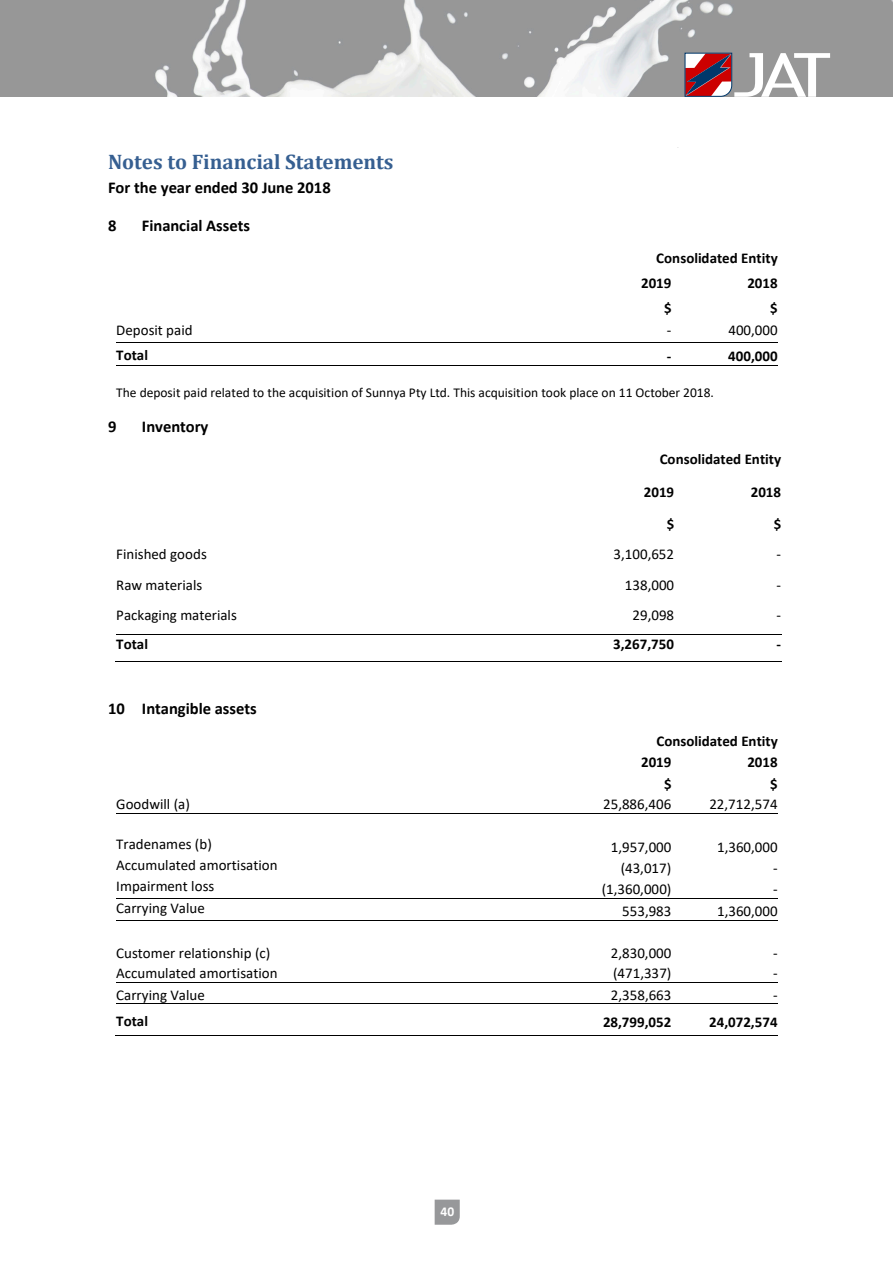
<style>
.page{position:relative;width:893px;height:1263px;background:#fff}
.page>*{position:absolute;margin:0;border:0;box-sizing:border-box;transform-origin:0 0}
.t1{font:700 21px "Cambria";color:#365f91}
.t2{font:700 16.5px "Calibri";letter-spacing:-.005em;color:#000}
.t3{font:15px "Calibri";color:#000}
.t4{font:700 15px/25.5px "Calibri";color:#000}
.t5{font:13.5px "Calibri";color:#000}
.t6{font:700 13.5px "Calibri";color:#fff}
</style>
<div class="page">
<img style="left:0;top:0;width:893px;height:97px">
<svg style="left:684px;top:52px;width:146px;height:45px"></svg>
<svg style="left:435px;top:1199px;width:25px;height:26px"></svg>
<hr style="left:116px;top:342px;width:460px;height:1px;background:#000">
<hr style="left:577px;top:342px;width:95px;height:1px;background:#000">
<hr style="left:672px;top:342px;width:106px;height:1px;background:#000">
<hr style="left:116px;top:365px;width:460px;height:1px;background:#000">
<hr style="left:577px;top:365px;width:95px;height:1px;background:#000">
<hr style="left:672px;top:365px;width:106px;height:1px;background:#000">
<hr style="left:116px;top:634px;width:462px;height:1px;background:#000">
<hr style="left:579px;top:634px;width:95px;height:1px;background:#000">
<hr style="left:675px;top:634px;width:106px;height:1px;background:#000">
<hr style="left:115px;top:661px;width:463px;height:1px;background:#000">
<hr style="left:578px;top:661px;width:96px;height:1px;background:#000">
<hr style="left:674px;top:661px;width:107px;height:1px;background:#000">
<hr style="left:116px;top:813px;width:428px;height:1px;background:#000">
<hr style="left:545px;top:813px;width:127px;height:1px;background:#000">
<hr style="left:672px;top:813px;width:106px;height:1px;background:#000">
<hr style="left:116px;top:898px;width:428px;height:1px;background:#000">
<hr style="left:545px;top:898px;width:127px;height:1px;background:#000">
<hr style="left:672px;top:898px;width:106px;height:1px;background:#000">
<hr style="left:116px;top:920px;width:428px;height:1px;background:#000">
<hr style="left:545px;top:920px;width:127px;height:1px;background:#000">
<hr style="left:672px;top:920px;width:106px;height:1px;background:#000">
<hr style="left:116px;top:982px;width:428px;height:1px;background:#000">
<hr style="left:545px;top:982px;width:127px;height:1px;background:#000">
<hr style="left:672px;top:982px;width:106px;height:1px;background:#000">
<hr style="left:116px;top:1003px;width:428px;height:1px;background:#000">
<hr style="left:545px;top:1003px;width:127px;height:1px;background:#000">
<hr style="left:672px;top:1003px;width:106px;height:1px;background:#000">
<hr style="left:115px;top:1035px;width:429px;height:1px;background:#000">
<hr style="left:544px;top:1035px;width:128px;height:1px;background:#000">
<hr style="left:671px;top:1035px;width:107px;height:1px;background:#000">
<p class="t1" style="left:108px;top:147px;width:287px">Notes to Financial Statements</p>
<p class="t2" style="left:108px;top:175px;width:224px">For the year ended 30 June 2018</p>
<p class="t2" style="left:108px;top:214px;width:10px">8</p>
<p class="t2" style="left:142px;top:214px;width:110px">Financial Assets</p>
<p class="t4" style="left:641px;top:245px;width:138px;text-indent:15px">Consolidated Entity<br>2019</p>
<p class="t4" style="left:747px;top:270px;width:32px">2018</p>
<p class="t4" style="left:664px;top:295px;width:9px">$</p>
<p class="t4" style="left:770px;top:295px;width:9px">$</p>
<p class="t3" style="left:116px;top:320px;width:78px">Deposit paid</p>
<p class="t3" style="left:667px;top:320px;width:6px">-</p>
<p class="t3" style="left:728px;top:320px;width:51px">400,000</p>
<p class="t4" style="left:116px;top:342px;width:33px">Total</p>
<p class="t4" style="left:667px;top:343px;width:6px">-</p>
<p class="t4" style="left:728px;top:343px;width:51px">400,000</p>
<p class="t5" style="left:116px;top:383px;width:599px">The deposit paid related to the acquisition of Sunnya Pty Ltd. This acquisition took place on 11 October 2018.</p>
<p class="t2" style="left:108px;top:414px;width:10px">9</p>
<p class="t2" style="left:142px;top:414px;width:68px">Inventory</p>
<p class="t4" style="left:660px;top:446px;width:123px">Consolidated Entity</p>
<p class="t4" style="left:644px;top:479px;width:32px">2019</p>
<p class="t4" style="left:751px;top:479px;width:32px">2018</p>
<p class="t4" style="left:667px;top:511px;width:9px">$</p>
<p class="t4" style="left:774px;top:511px;width:9px">$</p>
<p class="t3" style="left:116px;top:544px;width:92px">Finished goods</p>
<p class="t3" style="left:614px;top:544px;width:62px">3,100,652</p>
<p class="t3" style="left:777px;top:544px;width:6px">-</p>
<p class="t3" style="left:116px;top:574px;width:88px">Raw materials</p>
<p class="t3" style="left:625px;top:574px;width:51px">138,000</p>
<p class="t3" style="left:777px;top:574px;width:6px">-</p>
<p class="t3" style="left:116px;top:605px;width:122px">Packaging materials</p>
<p class="t3" style="left:632px;top:605px;width:43px">29,098</p>
<p class="t3" style="left:777px;top:605px;width:6px">-</p>
<p class="t4" style="left:116px;top:631px;width:33px">Total</p>
<p class="t4" style="left:613px;top:631px;width:62px">3,267,750</p>
<p class="t4" style="left:777px;top:631px;width:6px">-</p>
<p class="t2" style="left:108px;top:696px;width:150px">10 Intangible assets</p>
<p class="t4" style="left:656px;top:728px;width:123px">Consolidated Entity</p>
<p class="t4" style="left:641px;top:749px;width:32px">2019</p>
<p class="t4" style="left:664px;top:771px;width:9px">$</p>
<p class="t4" style="left:747px;top:751px;width:32px;line-height:21.6px;text-align:right">2018 $</p>
<p class="t3" style="left:116px;top:794px;width:75px">Goodwill (a)</p>
<p class="t3" style="left:603px;top:794px;width:70px">25,886,406</p>
<p class="t3" style="left:709px;top:794px;width:70px">22,712,574</p>
<p class="t3" style="left:116px;top:833px;width:97px">Tradenames (b)</p>
<p class="t3" style="left:611px;top:836px;width:62px">1,957,000</p>
<p class="t3" style="left:717px;top:836px;width:62px">1,360,000</p>
<p class="t3" style="left:116px;top:855px;width:163px">Accumulated amortisation</p>
<p class="t3" style="left:621px;top:858px;width:52px">(43,017)</p>
<p class="t3" style="left:773px;top:858px;width:6px">-</p>
<p class="t3" style="left:116px;top:876px;width:100px">Impairment loss</p>
<p class="t3" style="left:602px;top:879px;width:71px">(1,360,000)</p>
<p class="t3" style="left:773px;top:879px;width:6px">-</p>
<p class="t3" style="left:116px;top:898px;width:90px">Carrying Value</p>
<p class="t3" style="left:622px;top:901px;width:51px">553,983</p>
<p class="t3" style="left:717px;top:901px;width:62px">1,360,000</p>
<p class="t3" style="left:116px;top:943px;width:156px">Customer relationship (c)</p>
<p class="t3" style="left:611px;top:943px;width:62px">2,830,000</p>
<p class="t3" style="left:773px;top:943px;width:6px">-</p>
<p class="t3" style="left:116px;top:963px;width:163px">Accumulated amortisation</p>
<p class="t3" style="left:613px;top:963px;width:60px">(471,337)</p>
<p class="t3" style="left:773px;top:963px;width:6px">-</p>
<p class="t3" style="left:116px;top:984px;width:90px">Carrying Value</p>
<p class="t3" style="left:611px;top:984px;width:62px">2,358,663</p>
<p class="t3" style="left:773px;top:984px;width:6px">-</p>
<p class="t4" style="left:116px;top:1008px;width:33px">Total</p>
<p class="t4" style="left:603px;top:1009px;width:70px">28,799,052</p>
<p class="t4" style="left:709px;top:1009px;width:70px">24,072,574</p>
<p class="t6" style="left:440px;top:1202px;width:15px">40</p>
</div>
